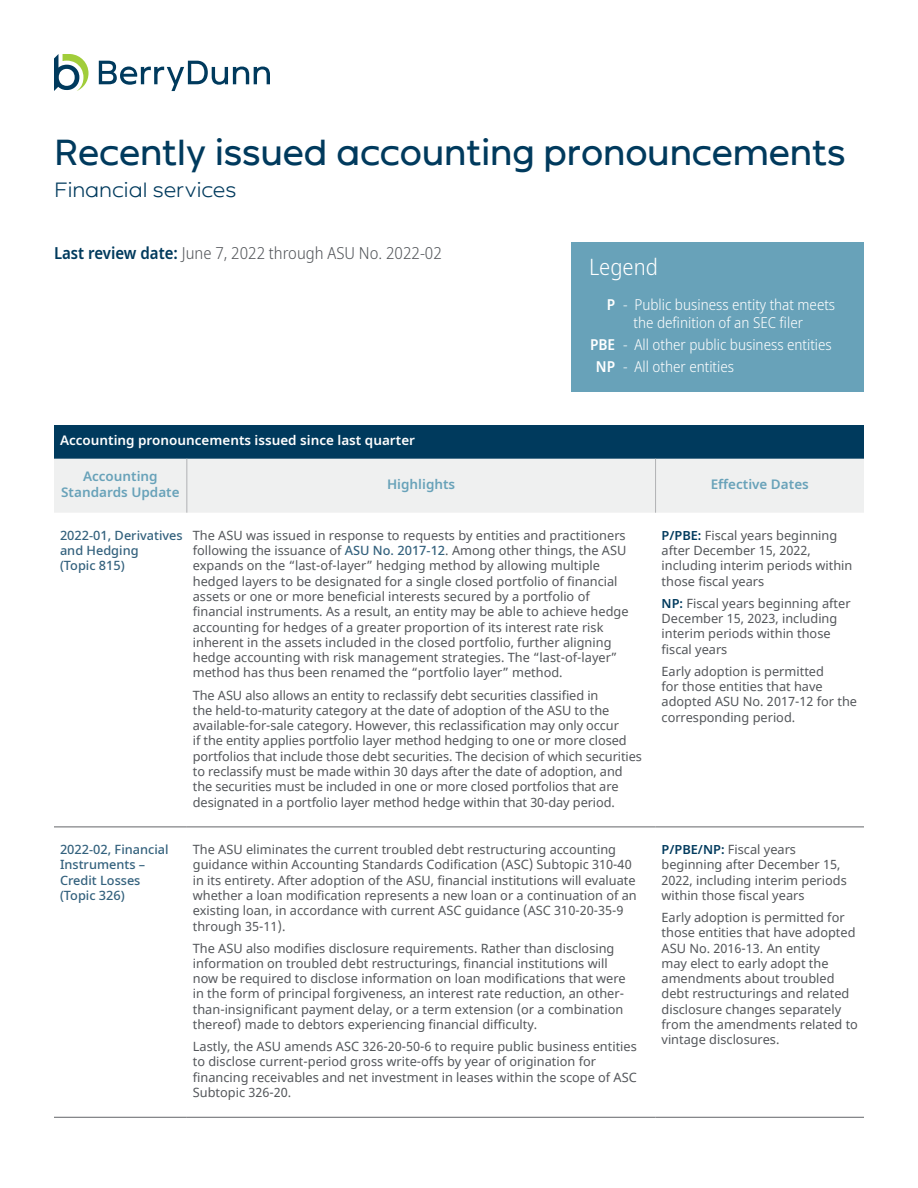
<style>
.page{position:relative;width:918px;height:1188px;background:#fff}
.page>*{position:absolute;margin:0;border:0;box-sizing:border-box;transform-origin:0 0}
.InfoSheet-Title{font:36px "Ondo";color:#003a5d}
.Infosheet_-_Legend{font:300 semi-condensed 22.5px "Noto Sans";color:#fff}
.InfoSheet-Subtitle{font:300 21px "Ondo";color:#003a5d}
.Infosheet_-_body{font:300 semi-condensed 16.5px "Noto Sans";color:#53565a}
.Infosheet_-_body-2{font:300 semi-condensed 15px/18px "Noto Sans";color:#fff}
.Infosheet_-_body-3{font:600 semi-condensed 15px "Noto Sans";color:#fff}
.t1{font:600 13.5px/16.2px "Noto Sans";color:#68a2b9;text-align:center}
.t2{font:600 13.5px "Noto Sans";color:#fff}
.Infosheet_-_Table{font:12.75px/15.3px "Noto Sans";color:#53565a}
.Infosheet_-_Table-2{font:500 12.75px/15.3px "Noto Sans";color:#33617d}
.s1{font-weight:600;color:#003a5d}
.s2{font-weight:500;color:#33617d}
</style>
<div class="page">
<div style="left:571px;top:242px;width:293px;height:150px;background:#68a2b9"></div>
<svg style="left:99px;top:61px;width:171px;height:30px"></svg>
<svg style="left:54px;top:54px;width:35px;height:37px"></svg>
<div style="left:54px;top:425px;width:810px;height:34px;background:#003a5d"></div>
<div style="left:54px;top:459px;width:810px;height:54px;background:#eff0f0"></div>
<hr style="left:54px;top:827px;width:133px;height:1px;background:#636569">
<hr style="left:187px;top:827px;width:469px;height:1px;background:#636569">
<hr style="left:656px;top:827px;width:208px;height:1px;background:#636569">
<hr style="left:54px;top:1117px;width:133px;height:1px;background:#636569">
<hr style="left:187px;top:1117px;width:469px;height:1px;background:#636569">
<hr style="left:656px;top:1117px;width:208px;height:1px;background:#636569">
<hr style="left:655px;top:459px;width:1px;height:54px;background:#b1b2b4">
<hr style="left:187px;top:459px;width:1px;height:54px;background:#b1b2b4">
<p class="InfoSheet-Title" style="left:54px;top:131px;width:793px">Recently issued accounting pronouncements</p>
<p class="InfoSheet-Subtitle" style="left:54px;top:177px;width:184px">Financial services</p>
<p class="Infosheet_-_body" style="left:54px;top:242px;width:389px"><span class="s1">Last review date:</span> June 7, 2022 through ASU No. 2022-02</p>
<p class="Infosheet_-_Legend" style="left:589px;top:252px;width:71px">Legend</p>
<p class="Infosheet_-_body-3" style="left:607px;top:294px;width:10px">P</p>
<p class="Infosheet_-_body-3" style="left:590px;top:334px;width:27px">PBE</p>
<p class="Infosheet_-_body-3" style="left:596px;top:356px;width:21px">NP</p>
<p class="Infosheet_-_body-2" style="left:634px;top:296px;width:203px;text-indent:-10px">- Public business entity that meets the definition of an SEC filer</p>
<p class="Infosheet_-_body-2" style="left:623px;top:336px;width:210px">- All other public business entities</p>
<p class="Infosheet_-_body-2" style="left:623px;top:358px;width:112px">- All other entities</p>
<p class="t2" style="left:60px;top:431px;width:357px">Accounting pronouncements issued since last quarter</p>
<p class="t1" style="left:61px;top:468px;width:120px">Accounting<br>Standards Update</p>
<p class="t1" style="left:387px;top:476px;width:70px">Highlights</p>
<p class="t1" style="left:711px;top:476px;width:100px">Effective Dates</p>
<p class="Infosheet_-_Table-2" style="left:60px;top:528px;width:124px">2022-01, Derivatives and Hedging<br>(Topic 815)</p>
<p class="Infosheet_-_Table" style="left:193px;top:528px;width:437px">The ASU was issued in response to requests by entities and practitioners following the issuance of <span class="s2">ASU No. 2017-12</span>. Among other things, the ASU expands on the “last-of-layer” hedging method by allowing multiple hedged layers to be designated for a single closed portfolio of financial assets or one or more beneficial interests secured by a portfolio of financial instruments. As a result, an entity may be able to achieve hedge accounting for hedges of a greater proportion of its interest rate risk inherent in the assets included in the closed portfolio, further aligning hedge accounting with risk management strategies. The “last-of-layer” method has thus been renamed the “portfolio layer” method.</p>
<p class="Infosheet_-_Table" style="left:193px;top:688px;width:451px">The ASU also allows an entity to reclassify debt securities classified in<br>the held-to-maturity category at the date of adoption of the ASU to the available-for-sale category. However, this reclassification may only occur<br>if the entity applies portfolio layer method hedging to one or more closed portfolios that include those debt securities. The decision of which securities to reclassify must be made within 30 days after the date of adoption, and the securities must be included in one or more closed portfolios that are designated in a portfolio layer method hedge within that 30-day period.</p>
<p class="Infosheet_-_Table" style="left:662px;top:528px;width:192px"><span class="s1">P/PBE:</span> Fiscal years beginning after December 15, 2022, including interim periods within those fiscal years</p>
<p class="Infosheet_-_Table" style="left:662px;top:596px;width:191px"><span class="s1">NP:</span> Fiscal years beginning after<br>December 15, 2023, including interim periods within those fiscal years</p>
<p class="Infosheet_-_Table" style="left:662px;top:664px;width:197px">Early adoption is permitted<br>for those entities that have adopted ASU No. 2017-12 for the corresponding period.</p>
<p class="Infosheet_-_Table-2" style="left:60px;top:842px;width:110px">2022-02, Financial<br>Instruments –<br>Credit Losses (Topic 326)</p>
<p class="Infosheet_-_Table" style="left:193px;top:842px;width:446px">The ASU eliminates the current troubled debt restructuring accounting guidance within Accounting Standards Codification (ASC) Subtopic 310-40 in its entirety. After adoption of the ASU, financial institutions will evaluate whether a loan modification represents a new loan or a continuation of an existing loan, in accordance with current ASC guidance (ASC 310-20-35-9 through 35-11).</p>
<p class="Infosheet_-_Table" style="left:193px;top:941px;width:434px">The ASU also modifies disclosure requirements. Rather than disclosing information on troubled debt restructurings, financial institutions will now be required to disclose information on loan modifications that were in the form of principal forgiveness, an interest rate reduction, an other&shy;than-insignificant payment delay, or a term extension (or a combination thereof) made to debtors experiencing financial difficulty.</p>
<p class="Infosheet_-_Table" style="left:193px;top:1039px;width:446px">Lastly, the ASU amends ASC 326-20-50-6 to require public business entities to disclose current-period gross write-offs by year of origination for financing receivables and net investment in leases within the scope of ASC Subtopic 326-20.</p>
<p class="Infosheet_-_Table" style="left:662px;top:842px;width:187px"><span class="s1">P/PBE/NP:</span> Fiscal years beginning after December 15,<br>2022, including interim periods within those fiscal years</p>
<p class="Infosheet_-_Table" style="left:662px;top:910px;width:198px">Early adoption is permitted for those entities that have adopted<br>ASU No. 2016-13. An entity<br>may elect to early adopt the amendments about troubled debt restructurings and related disclosure changes separately from the amendments related to vintage disclosures.</p>
</div>
